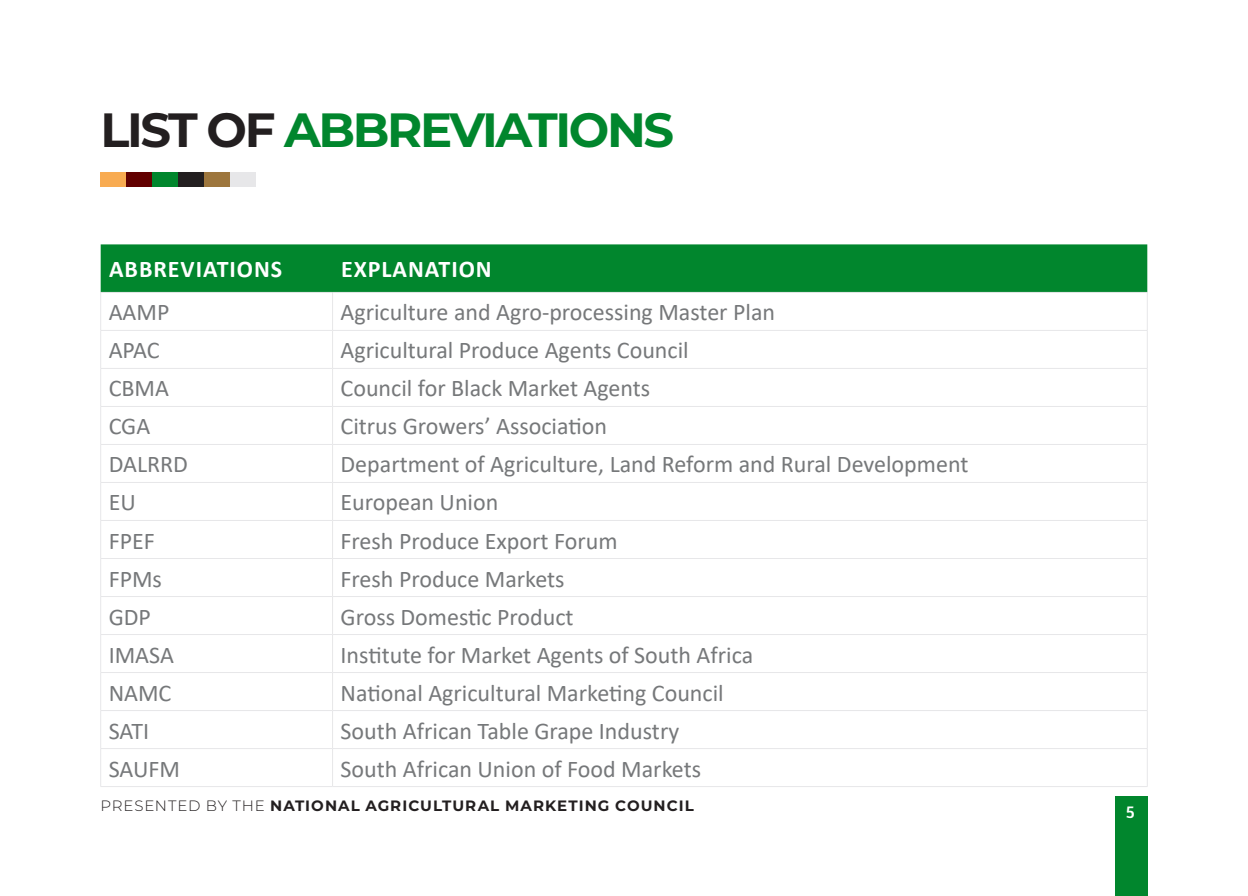
<style>
.page{position:relative;width:1248px;height:896px;background:#fff}
.page>*{position:absolute;margin:0;border:0;box-sizing:border-box;transform-origin:0 0}
.t1{font:700 48px "Montserrat";letter-spacing:-.05em;color:#01862d}
.t2{font:24px "Calibri";color:#76787a}
.t3{font:700 24px "Calibri";letter-spacing:.04em;color:#fff}
.t4{font:18px "Amaranth";color:#fff}
.t5{font:700 15px "Montserrat";letter-spacing:.07em;color:#231f20}
.s1{color:#231f20}
.s2{font-weight:300}
</style>
<div class="page">
<div style="left:1115px;top:796px;width:32px;height:100px;background:#01862d"></div>
<div style="left:100px;top:172px;width:26px;height:15px;background:#f8ab51"></div>
<div style="left:126px;top:172px;width:26px;height:15px;background:#620000"></div>
<div style="left:152px;top:172px;width:26px;height:15px;background:#01862d"></div>
<div style="left:178px;top:172px;width:26px;height:15px;background:#231f20"></div>
<div style="left:204px;top:172px;width:26px;height:15px;background:#9d763d"></div>
<div style="left:230px;top:172px;width:26px;height:15px;background:#e7e7e9"></div>
<div style="left:101px;top:244px;width:1046px;height:48px;background:#01862d"></div>
<hr style="left:100px;top:292px;width:232px;height:1px;background:#e7e7e9">
<hr style="left:100px;top:293px;width:1px;height:37px;background:#e7e7e9">
<hr style="left:332px;top:292px;width:815px;height:1px;background:#e7e7e9">
<hr style="left:332px;top:293px;width:1px;height:37px;background:#e7e7e9">
<hr style="left:1146px;top:293px;width:1px;height:37px;background:#e7e7e9">
<hr style="left:100px;top:330px;width:232px;height:1px;background:#e7e7e9">
<hr style="left:100px;top:331px;width:1px;height:37px;background:#e7e7e9">
<hr style="left:332px;top:330px;width:815px;height:1px;background:#e7e7e9">
<hr style="left:332px;top:331px;width:1px;height:37px;background:#e7e7e9">
<hr style="left:1146px;top:331px;width:1px;height:37px;background:#e7e7e9">
<hr style="left:100px;top:368px;width:232px;height:1px;background:#e7e7e9">
<hr style="left:100px;top:369px;width:1px;height:37px;background:#e7e7e9">
<hr style="left:332px;top:368px;width:815px;height:1px;background:#e7e7e9">
<hr style="left:332px;top:369px;width:1px;height:37px;background:#e7e7e9">
<hr style="left:1146px;top:369px;width:1px;height:37px;background:#e7e7e9">
<hr style="left:100px;top:406px;width:232px;height:1px;background:#e7e7e9">
<hr style="left:100px;top:407px;width:1px;height:37px;background:#e7e7e9">
<hr style="left:332px;top:406px;width:815px;height:1px;background:#e7e7e9">
<hr style="left:332px;top:407px;width:1px;height:37px;background:#e7e7e9">
<hr style="left:1146px;top:407px;width:1px;height:37px;background:#e7e7e9">
<hr style="left:100px;top:444px;width:232px;height:1px;background:#e7e7e9">
<hr style="left:100px;top:445px;width:1px;height:37px;background:#e7e7e9">
<hr style="left:332px;top:444px;width:815px;height:1px;background:#e7e7e9">
<hr style="left:332px;top:445px;width:1px;height:37px;background:#e7e7e9">
<hr style="left:1146px;top:445px;width:1px;height:37px;background:#e7e7e9">
<hr style="left:100px;top:482px;width:232px;height:1px;background:#e7e7e9">
<hr style="left:100px;top:483px;width:1px;height:37px;background:#e7e7e9">
<hr style="left:332px;top:482px;width:815px;height:1px;background:#e7e7e9">
<hr style="left:332px;top:483px;width:1px;height:37px;background:#e7e7e9">
<hr style="left:1146px;top:483px;width:1px;height:37px;background:#e7e7e9">
<hr style="left:100px;top:520px;width:232px;height:1px;background:#e7e7e9">
<hr style="left:100px;top:521px;width:1px;height:37px;background:#e7e7e9">
<hr style="left:332px;top:520px;width:815px;height:1px;background:#e7e7e9">
<hr style="left:332px;top:521px;width:1px;height:37px;background:#e7e7e9">
<hr style="left:1146px;top:521px;width:1px;height:37px;background:#e7e7e9">
<hr style="left:100px;top:558px;width:232px;height:1px;background:#e7e7e9">
<hr style="left:100px;top:559px;width:1px;height:37px;background:#e7e7e9">
<hr style="left:332px;top:558px;width:815px;height:1px;background:#e7e7e9">
<hr style="left:332px;top:559px;width:1px;height:37px;background:#e7e7e9">
<hr style="left:1146px;top:559px;width:1px;height:37px;background:#e7e7e9">
<hr style="left:100px;top:596px;width:232px;height:1px;background:#e7e7e9">
<hr style="left:100px;top:597px;width:1px;height:37px;background:#e7e7e9">
<hr style="left:332px;top:596px;width:815px;height:1px;background:#e7e7e9">
<hr style="left:332px;top:597px;width:1px;height:37px;background:#e7e7e9">
<hr style="left:1146px;top:597px;width:1px;height:37px;background:#e7e7e9">
<hr style="left:100px;top:634px;width:232px;height:1px;background:#e7e7e9">
<hr style="left:100px;top:635px;width:1px;height:37px;background:#e7e7e9">
<hr style="left:332px;top:634px;width:815px;height:1px;background:#e7e7e9">
<hr style="left:332px;top:635px;width:1px;height:37px;background:#e7e7e9">
<hr style="left:1146px;top:635px;width:1px;height:37px;background:#e7e7e9">
<hr style="left:100px;top:672px;width:232px;height:1px;background:#e7e7e9">
<hr style="left:100px;top:673px;width:1px;height:37px;background:#e7e7e9">
<hr style="left:332px;top:672px;width:815px;height:1px;background:#e7e7e9">
<hr style="left:332px;top:673px;width:1px;height:37px;background:#e7e7e9">
<hr style="left:1146px;top:673px;width:1px;height:37px;background:#e7e7e9">
<hr style="left:100px;top:710px;width:232px;height:1px;background:#e7e7e9">
<hr style="left:100px;top:711px;width:1px;height:37px;background:#e7e7e9">
<hr style="left:332px;top:710px;width:815px;height:1px;background:#e7e7e9">
<hr style="left:332px;top:711px;width:1px;height:37px;background:#e7e7e9">
<hr style="left:1146px;top:711px;width:1px;height:37px;background:#e7e7e9">
<hr style="left:100px;top:748px;width:232px;height:1px;background:#e7e7e9">
<hr style="left:100px;top:749px;width:1px;height:37px;background:#e7e7e9">
<hr style="left:332px;top:748px;width:815px;height:1px;background:#e7e7e9">
<hr style="left:332px;top:749px;width:1px;height:37px;background:#e7e7e9">
<hr style="left:1146px;top:749px;width:1px;height:37px;background:#e7e7e9">
<hr style="left:100px;top:786px;width:232px;height:1px;background:#e7e7e9">
<hr style="left:332px;top:786px;width:815px;height:1px;background:#e7e7e9">
<p class="t1" style="left:100px;top:95px;width:575px"><span class="s1">LIST OF</span> ABBREVIATIONS</p>
<p class="t3" style="left:109px;top:252px;width:174px">ABBREVIATIONS</p>
<p class="t3" style="left:341px;top:252px;width:152px">EXPLANATION</p>
<p class="t2" style="left:109px;top:296px;width:62px">AAMP</p>
<p class="t2" style="left:340px;top:296px;width:436px">Agriculture and Agro-processing Master Plan</p>
<p class="t2" style="left:109px;top:334px;width:53px">APAC</p>
<p class="t2" style="left:340px;top:334px;width:349px">Agricultural Produce Agents Council</p>
<p class="t2" style="left:109px;top:372px;width:62px">CBMA</p>
<p class="t2" style="left:340px;top:372px;width:311px">Council for Black Market Agents</p>
<p class="t2" style="left:109px;top:410px;width:43px">CGA</p>
<p class="t2" style="left:340px;top:410px;width:268px">Citrus Growers’ Association</p>
<p class="t2" style="left:109px;top:448px;width:81px">DALRRD</p>
<p class="t2" style="left:340px;top:448px;width:629px">Department of Agriculture, Land Reform and Rural Development</p>
<p class="t2" style="left:109px;top:486px;width:29px">EU</p>
<p class="t2" style="left:340px;top:486px;width:159px">European Union</p>
<p class="t2" style="left:109px;top:524px;width:48px">FPEF</p>
<p class="t2" style="left:340px;top:524px;width:278px">Fresh Produce Export Forum</p>
<p class="t2" style="left:109px;top:562px;width:55px">FPMs</p>
<p class="t2" style="left:340px;top:562px;width:225px">Fresh Produce Markets</p>
<p class="t2" style="left:109px;top:600px;width:44px">GDP</p>
<p class="t2" style="left:340px;top:600px;width:234px">Gross Domestic Product</p>
<p class="t2" style="left:109px;top:638px;width:67px">IMASA</p>
<p class="t2" style="left:340px;top:638px;width:414px">Institute for Market Agents of South Africa</p>
<p class="t2" style="left:109px;top:676px;width:64px">NAMC</p>
<p class="t2" style="left:340px;top:676px;width:384px">National Agricultural Marketing Council</p>
<p class="t2" style="left:109px;top:714px;width:42px">SATI</p>
<p class="t2" style="left:340px;top:714px;width:340px">South African Table Grape Industry</p>
<p class="t2" style="left:109px;top:752px;width:73px">SAUFM</p>
<p class="t2" style="left:340px;top:752px;width:362px">South African Union of Food Markets</p>
<p class="t5" style="left:100px;top:795px;width:594px"><span class="s2">PRESENTED BY THE</span> NATIONAL AGRICULTURAL MARKETING COUNCIL</p>
<p class="t4" style="left:1125px;top:801px;width:11px">5</p>
</div>
